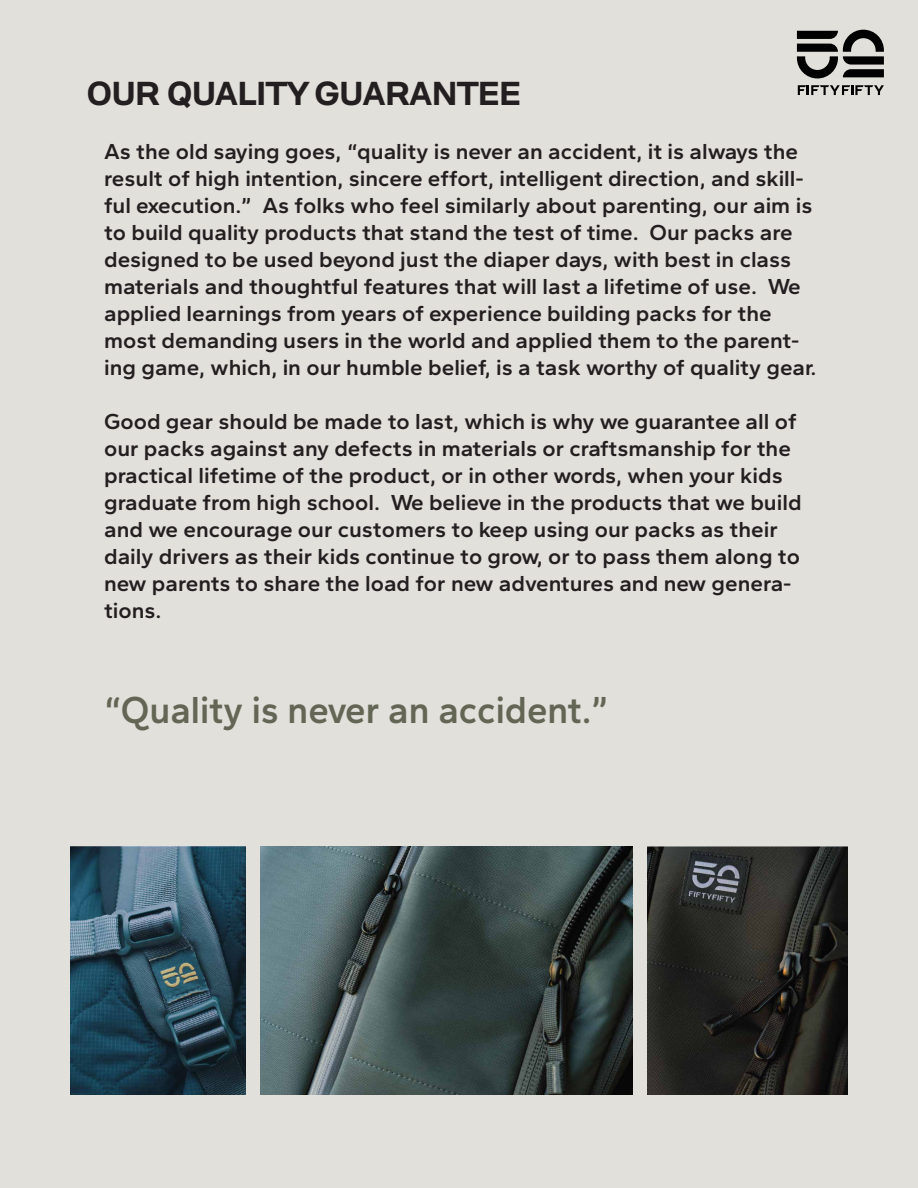
<style>
.page{position:relative;width:918px;height:1188px;background:#e1e0db}
.page>*{position:absolute;margin:0;border:0;box-sizing:border-box;transform-origin:0 0}
.t1{font:39px "Gantari";color:#646655;scale:.94 1}
.t2{font:700 33px "David A Atrial";color:#231f20}
.t3{font:22.5px/27px "Gantari";color:#231f20}
</style>
<div class="page">
<svg style="left:797px;top:30px;width:87px;height:48px"></svg>
<svg style="left:798px;top:85px;width:86px;height:10px"></svg>
<img style="left:261px;top:847px;width:371px;height:247px">
<img style="left:648px;top:847px;width:199px;height:247px">
<img style="left:71px;top:847px;width:175px;height:247px">
<h2 class="t2" style="left:87px;top:80px;width:436px">OUR QUALITY GUARANTEE</h2>
<p class="t3" style="left:104px;top:138px;width:714px">As the old saying goes, “quality is never an accident, it is always the result of high intention, sincere effort, intelligent direction, and skill&shy;ful execution.” As folks who feel similarly about parenting, our aim is to build quality products that stand the test of time. Our packs are designed to be used beyond just the diaper days, with best in class materials and thoughtful features that will last a lifetime of use. We applied learnings from years of experience building packs for the most demanding users in the world and applied them to the parent&shy;ing game, which, in our humble belief, is a task worthy of quality gear.</p>
<p class="t3" style="left:104px;top:408px;width:699px">Good gear should be made to last, which is why we guarantee all of our packs against any defects in materials or craftsmanship for the practical lifetime of the product, or in other words, when your kids graduate from high school. We believe in the products that we build and we encourage our customers to keep using our packs as their daily drivers as their kids continue to grow, or to pass them along to new parents to share the load for new adventures and new genera&shy;tions.</p>
<h1 class="t1" style="left:104px;top:685px;width:538px">“Quality is never an accident.”</h1>
</div>
